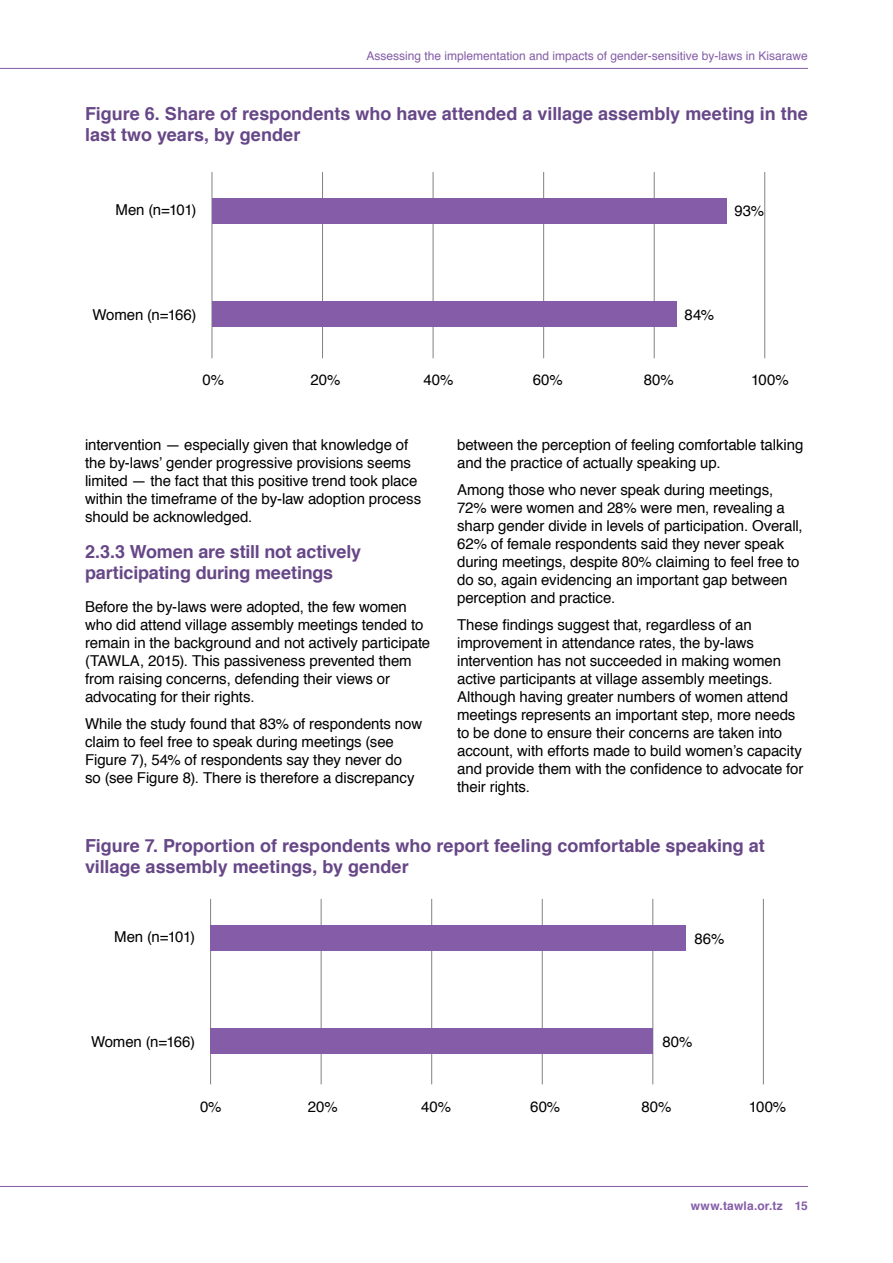
<style>
.page{position:relative;width:893px;height:1263px;background:#fff}
.page>*{position:absolute;margin:0;border:0;box-sizing:border-box;transform-origin:0 0}
.t1{font:700 18px/21px "Helvetica";color:#674787}
.t2{font:15px/18px "Helvetica";letter-spacing:-.005em;color:#000}
.t3{font:12px "Helvetica";color:#845ca7}
.t4{font:700 12px "Helvetica";letter-spacing:.015em;color:#845ca7}
</style>
<div class="page">
<hr style="left:0;top:1186px;width:808px;height:1px;background:#845ca7">
<hr style="left:0;top:68px;width:808px;height:1px;background:#845ca7">
<hr style="left:210px;top:899px;width:1px;height:185px;background:#808285">
<hr style="left:321px;top:899px;width:1px;height:185px;background:#808285">
<hr style="left:431px;top:899px;width:1px;height:185px;background:#808285">
<hr style="left:542px;top:899px;width:1px;height:185px;background:#808285">
<hr style="left:652px;top:899px;width:1px;height:185px;background:#808285">
<hr style="left:763px;top:899px;width:1px;height:185px;background:#808285">
<div style="left:211px;top:925px;width:475px;height:25px;background:#845ca7"></div>
<div style="left:211px;top:1028px;width:442px;height:26px;background:#845ca7"></div>
<hr style="left:212px;top:172px;width:1px;height:186px;background:#808285">
<hr style="left:322px;top:172px;width:1px;height:186px;background:#808285">
<hr style="left:433px;top:172px;width:1px;height:186px;background:#808285">
<hr style="left:543px;top:172px;width:1px;height:186px;background:#808285">
<hr style="left:654px;top:172px;width:1px;height:186px;background:#808285">
<hr style="left:764px;top:172px;width:1px;height:186px;background:#808285">
<div style="left:212px;top:198px;width:514px;height:26px;background:#845ca7"></div>
<div style="left:212px;top:301px;width:464px;height:26px;background:#845ca7"></div>
<p class="t3" style="left:366px;top:46px;width:443px">Assessing the implementation and impacts of gender-sensitive by-laws in Kisarawe</p>
<p class="t1" style="left:85px;top:103px;width:724px">Figure 6. Share of respondents who have attended a village assembly meeting in the last two years, by gender</p>
<p class="t2" style="left:116px;top:201px;width:82px">Men (n=101)</p>
<p class="t2" style="left:92px;top:306px;width:106px">Women (n=166)</p>
<p class="t2" style="left:734px;top:203px;width:31px">93%</p>
<p class="t2" style="left:685px;top:306px;width:31px">84%</p>
<p class="t2" style="left:202px;top:371px;width:23px">0%</p>
<p class="t2" style="left:310px;top:371px;width:31px">20%</p>
<p class="t2" style="left:423px;top:371px;width:32px">40%</p>
<p class="t2" style="left:533px;top:371px;width:32px">60%</p>
<p class="t2" style="left:644px;top:371px;width:31px">80%</p>
<p class="t2" style="left:751px;top:371px;width:39px">100%</p>
<p class="t2" style="left:85px;top:436px;width:338px">intervention — especially given that knowledge of the by-laws’ gender progressive provisions seems limited — the fact that this positive trend took place within the timeframe of the by-law adoption process should be acknowledged.</p>
<p class="t1" style="left:85px;top:541px;width:278px">2.3.3 Women are still not actively participating during meetings</p>
<p class="t2" style="left:85px;top:598px;width:347px">Before the by-laws were adopted, the few women who did attend village assembly meetings tended to remain in the background and not actively participate (TAWLA, 2015). This passiveness prevented them from raising concerns, defending their views or advocating for their rights.</p>
<p class="t2" style="left:85px;top:715px;width:339px">While the study found that 83% of respondents now claim to feel free to speak during meetings (see Figure 7), 54% of respondents say they never do<br>so (see Figure 8). There is therefore a discrepancy</p>
<p class="t2" style="left:457px;top:436px;width:348px">between the perception of feeling comfortable talking and the practice of actually speaking up.</p>
<p class="t2" style="left:457px;top:481px;width:347px">Among those who never speak during meetings, 72% were women and 28% were men, revealing a sharp gender divide in levels of participation. Overall, 62% of female respondents said they never speak during meetings, despite 80% claiming to feel free to do so, again evidencing an important gap between perception and practice.</p>
<p class="t2" style="left:457px;top:616px;width:348px">These findings suggest that, regardless of an improvement in attendance rates, the by-laws intervention has not succeeded in making women active participants at village assembly meetings.<br>Although having greater numbers of women attend meetings represents an important step, more needs to be done to ensure their concerns are taken into account, with efforts made to build women’s capacity and provide them with the confidence to advocate for their rights.</p>
<p class="t1" style="left:85px;top:836px;width:681px">Figure 7. Proportion of respondents who report feeling comfortable speaking at village assembly meetings, by gender</p>
<p class="t2" style="left:114px;top:928px;width:82px">Men (n=101)</p>
<p class="t2" style="left:91px;top:1033px;width:106px">Women (n=166)</p>
<p class="t2" style="left:695px;top:930px;width:31px">86%</p>
<p class="t2" style="left:662px;top:1033px;width:31px">80%</p>
<p class="t2" style="left:200px;top:1098px;width:23px">0%</p>
<p class="t2" style="left:308px;top:1098px;width:31px">20%</p>
<p class="t2" style="left:421px;top:1098px;width:32px">40%</p>
<p class="t2" style="left:530px;top:1098px;width:32px">60%</p>
<p class="t2" style="left:641px;top:1098px;width:31px">80%</p>
<p class="t2" style="left:749px;top:1098px;width:39px">100%</p>
<p class="t4" style="left:691px;top:1196px;width:119px">www.tawla.or.tz 15</p>
</div>
